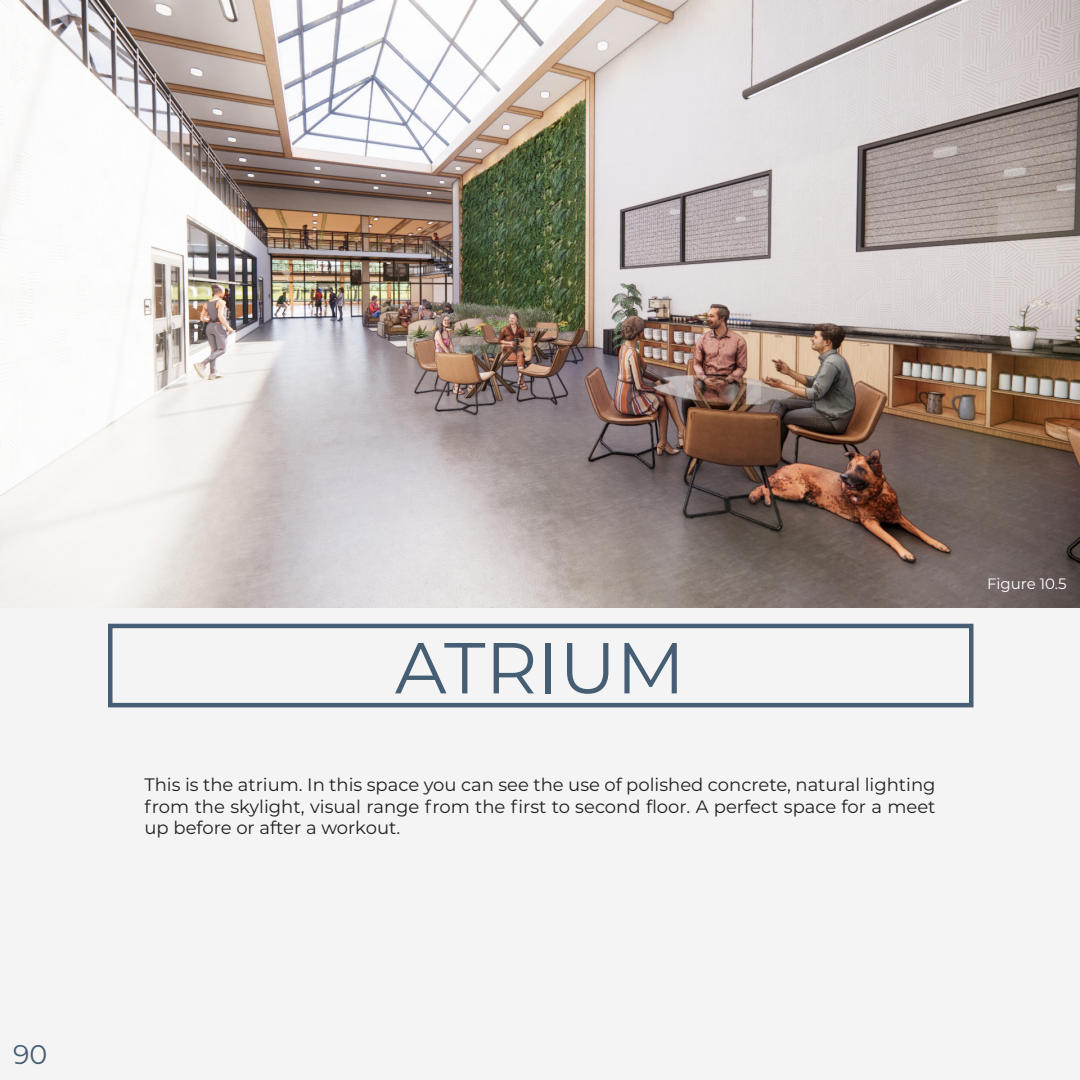
<style>
.page{position:relative;width:1080px;height:1080px;background:#f4f4f4}
.page>*{position:absolute;margin:0;border:0;box-sizing:border-box;transform-origin:0 0}
.t1{font:72px "Montserrat";color:#465e73}
.t2{font:27px "Montserrat";color:#465e73}
.t3{font:18px/21.6px "Montserrat";color:#231f20;text-align:justify}
.t4{font:15px "Montserrat";color:#fff}
</style>
<div class="page">
<div style="left:108px;top:624px;width:866px;height:83px;border:4px solid #475e74"></div>
<img style="left:0;top:0;width:1080px;height:608px">
<h2 class="t2" style="left:13px;top:1036px;width:36px">90</h2>
<p class="t1" style="left:395px;top:618px;width:292px">ATRIUM</p>
<p class="t3" style="left:144px;top:773px;width:793px">This is the atrium. In this space you can see the use of polished concrete, natural lighting from the skylight, visual range from the first to second floor. A perfect space for a meet up before or after a workout.</p>
<p class="t4" style="left:987px;top:573px;width:81px">Figure 10.5</p>
</div>
